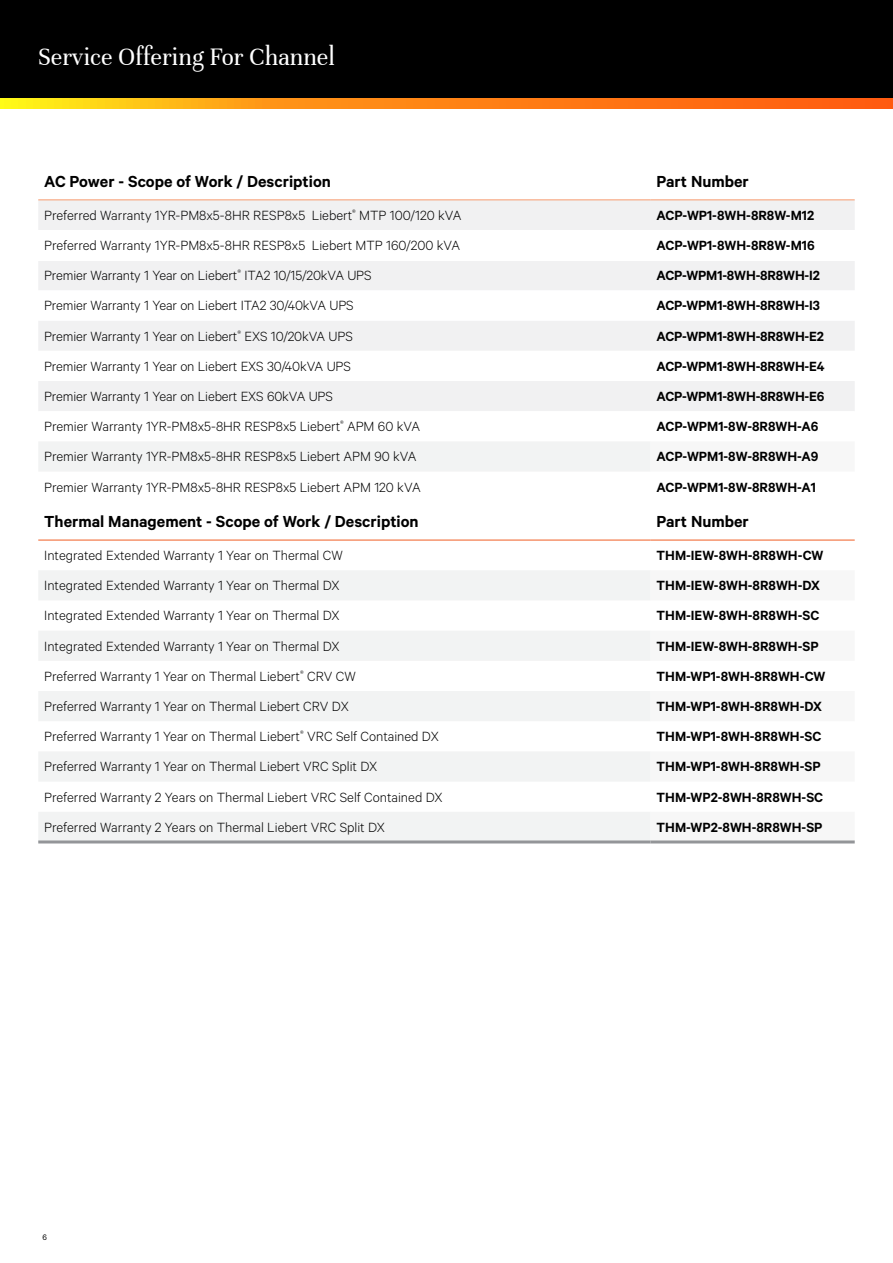
<style>
.page{position:relative;width:893px;height:1263px;background:#fff}
.page>*{position:absolute;margin:0;border:0;box-sizing:border-box;transform-origin:0 0}
.t1{font:27px "Unna";color:#fff;scale:.95 1}
.t2{font:600 18px "Calibre";color:#000}
.t3{font:300 15px "Calibre";color:#000}
.t4{font:600 15px "Calibre";color:#000}
.t5{font:9px "Calibre";color:#000}
</style>
<div class="page">
<div style="left:0;top:0;width:893px;height:108px;background:#000"></div>
<svg style="left:0;top:98px;width:893px;height:11px;background:#ff8f14"></svg>
<div style="left:38px;top:201px;width:817px;height:210px;background:#f1f1f2"></div>
<div style="left:38px;top:230px;width:613px;height:30px;background:#fff"></div>
<div style="left:651px;top:230px;width:204px;height:30px;background:#fff"></div>
<svg style="left:38px;top:290px;width:613px;height:91px"></svg>
<svg style="left:651px;top:290px;width:204px;height:91px"></svg>
<svg style="left:38px;top:442px;width:613px;height:398px"></svg>
<hr style="left:38px;top:540px;width:613px;height:1px;background:#f15d24">
<hr style="left:651px;top:540px;width:204px;height:1px;background:#f15d24">
<hr style="left:38px;top:840px;width:613px;height:3px;background:#939598">
<hr style="left:651px;top:840px;width:204px;height:3px;background:#939598">
<hr style="left:38px;top:200px;width:613px;height:1px;background:#f79b6e">
<hr style="left:651px;top:200px;width:204px;height:1px;background:#f79b6e">
<h1 class="t1" style="left:38px;top:42px;width:314px">Service Offering For Channel</h1>
<p class="t2" style="left:44px;top:170px;width:288px">AC Power - Scope of Work / Description</p>
<p class="t2" style="left:657px;top:170px;width:94px">Part Number</p>
<p class="t3" style="left:44px;top:206px;width:419px">Preferred Warranty 1YR-PM8x5-8HR RESP8x5 Liebert<sup>®</sup> MTP 100/120 kVA</p>
<p class="t4" style="left:657px;top:206px;width:159px">ACP-WP1-8WH-8R8W-M12</p>
<p class="t3" style="left:44px;top:237px;width:418px">Preferred Warranty 1YR-PM8x5-8HR RESP8x5 Liebert MTP 160/200 kVA</p>
<p class="t4" style="left:657px;top:236px;width:160px">ACP-WP1-8WH-8R8W-M16</p>
<p class="t3" style="left:44px;top:267px;width:329px">Premier Warranty 1 Year on Liebert<sup>®</sup> ITA2 10/15/20kVA UPS</p>
<p class="t4" style="left:657px;top:267px;width:165px">ACP-WPM1-8WH-8R8WH-I2</p>
<p class="t3" style="left:44px;top:297px;width:311px">Premier Warranty 1 Year on Liebert ITA2 30/40kVA UPS</p>
<p class="t4" style="left:657px;top:297px;width:165px">ACP-WPM1-8WH-8R8WH-I3</p>
<p class="t3" style="left:44px;top:327px;width:310px">Premier Warranty 1 Year on Liebert<sup>®</sup> EXS 10/20kVA UPS</p>
<p class="t4" style="left:657px;top:327px;width:169px">ACP-WPM1-8WH-8R8WH-E2</p>
<p class="t3" style="left:44px;top:357px;width:308px">Premier Warranty 1 Year on Liebert EXS 30/40kVA UPS</p>
<p class="t4" style="left:657px;top:357px;width:169px">ACP-WPM1-8WH-8R8WH-E4</p>
<p class="t3" style="left:44px;top:388px;width:290px">Premier Warranty 1 Year on Liebert EXS 60kVA UPS</p>
<p class="t4" style="left:657px;top:387px;width:169px">ACP-WPM1-8WH-8R8WH-E6</p>
<p class="t3" style="left:44px;top:418px;width:377px">Premier Warranty 1YR-PM8x5-8HR RESP8x5 Liebert<sup>®</sup> APM 60 kVA</p>
<p class="t4" style="left:657px;top:418px;width:163px">ACP-WPM1-8W-8R8WH-A6</p>
<p class="t3" style="left:44px;top:448px;width:374px">Premier Warranty 1YR-PM8x5-8HR RESP8x5 Liebert APM 90 kVA</p>
<p class="t4" style="left:657px;top:448px;width:163px">ACP-WPM1-8W-8R8WH-A9</p>
<p class="t3" style="left:44px;top:478px;width:378px">Premier Warranty 1YR-PM8x5-8HR RESP8x5 Liebert APM 120 kVA</p>
<p class="t4" style="left:657px;top:478px;width:161px">ACP-WPM1-8W-8R8WH-A1</p>
<p class="t2" style="left:44px;top:510px;width:376px">Thermal Management - Scope of Work / Description</p>
<p class="t2" style="left:657px;top:510px;width:94px">Part Number</p>
<p class="t3" style="left:44px;top:547px;width:300px">Integrated Extended Warranty 1 Year on Thermal CW</p>
<p class="t4" style="left:657px;top:546px;width:168px">THM-IEW-8WH-8R8WH-CW</p>
<p class="t3" style="left:44px;top:577px;width:297px">Integrated Extended Warranty 1 Year on Thermal DX</p>
<p class="t4" style="left:657px;top:577px;width:165px">THM-IEW-8WH-8R8WH-DX</p>
<p class="t3" style="left:44px;top:607px;width:297px">Integrated Extended Warranty 1 Year on Thermal DX</p>
<p class="t4" style="left:657px;top:607px;width:164px">THM-IEW-8WH-8R8WH-SC</p>
<p class="t3" style="left:44px;top:637px;width:297px">Integrated Extended Warranty 1 Year on Thermal DX</p>
<p class="t4" style="left:657px;top:637px;width:164px">THM-IEW-8WH-8R8WH-SP</p>
<p class="t3" style="left:44px;top:667px;width:313px">Preferred Warranty 1 Year on Thermal Liebert<sup>®</sup> CRV CW</p>
<p class="t4" style="left:657px;top:667px;width:170px">THM-WP1-8WH-8R8WH-CW</p>
<p class="t3" style="left:44px;top:698px;width:306px">Preferred Warranty 1 Year on Thermal Liebert CRV DX</p>
<p class="t4" style="left:657px;top:697px;width:167px">THM-WP1-8WH-8R8WH-DX</p>
<p class="t3" style="left:44px;top:728px;width:396px">Preferred Warranty 1 Year on Thermal Liebert<sup>®</sup> VRC Self Contained DX</p>
<p class="t4" style="left:657px;top:728px;width:166px">THM-WP1-8WH-8R8WH-SC</p>
<p class="t3" style="left:44px;top:758px;width:334px">Preferred Warranty 1 Year on Thermal Liebert VRC Split DX</p>
<p class="t4" style="left:657px;top:758px;width:166px">THM-WP1-8WH-8R8WH-SP</p>
<p class="t3" style="left:44px;top:788px;width:400px">Preferred Warranty 2 Years on Thermal Liebert VRC Self Contained DX</p>
<p class="t4" style="left:657px;top:788px;width:168px">THM-WP2-8WH-8R8WH-SC</p>
<p class="t3" style="left:44px;top:818px;width:342px">Preferred Warranty 2 Years on Thermal Liebert VRC Split DX</p>
<p class="t4" style="left:657px;top:818px;width:167px">THM-WP2-8WH-8R8WH-SP</p>
<p class="t5" style="left:43px;top:1231px;width:6px">6</p>
</div>
